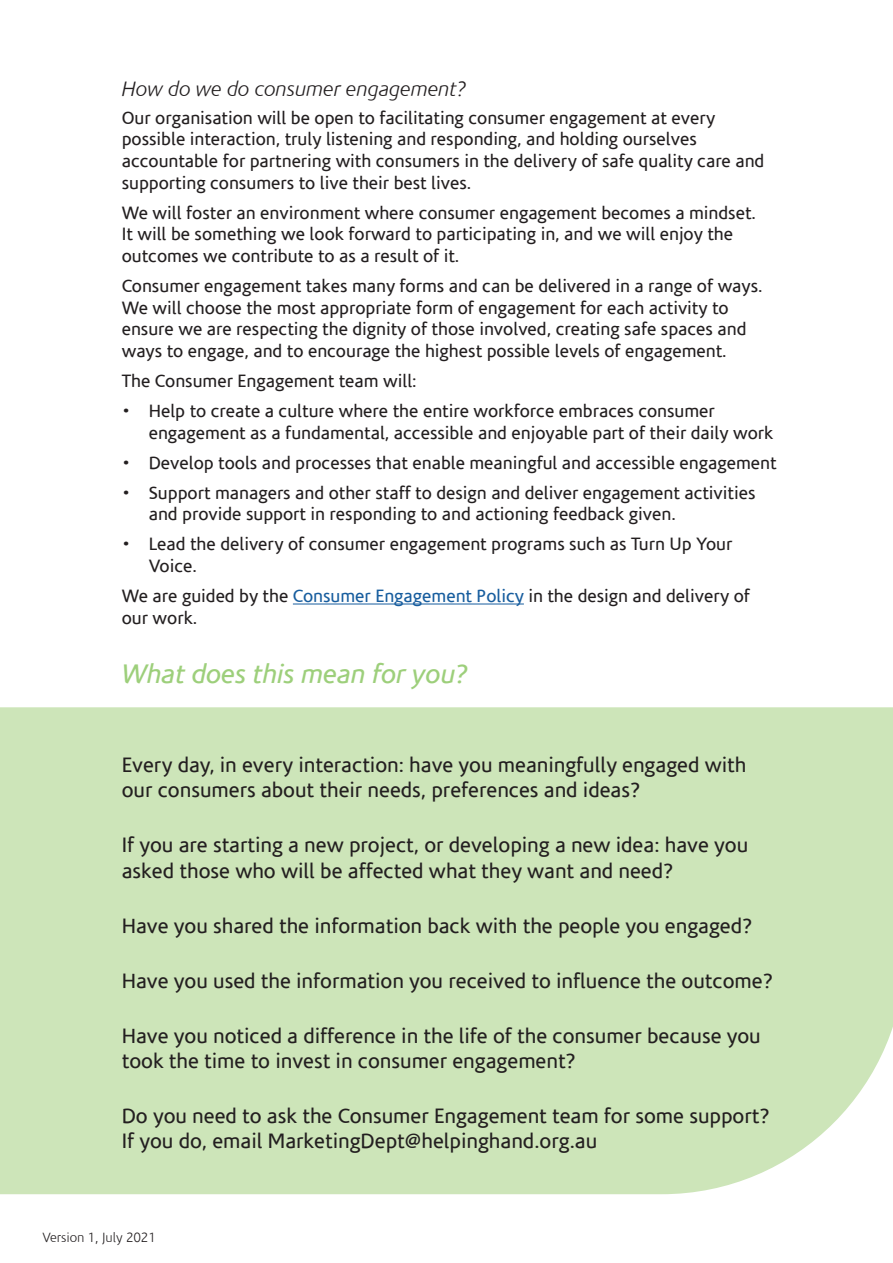
<style>
.page{position:relative;width:893px;height:1263px;background:#fff}
.page>*{position:absolute;margin:0;border:0;box-sizing:border-box;transform-origin:0 0}
.t1{font:italic 27px "Corisande";color:#9dcf7b}
.t2{font:21px/25.2px "Corisande";color:#231f20}
.t3{font:italic 300 21px "Corisande";color:#231f20}
.t4{font:18px/21.6px "Corisande";color:#231f20}
.t5{font:300 13.5px "Corisande";color:#231f20}
.s1{color:#175d9e}
</style>
<div class="page">
<hr style="left:293px;top:603px;width:231px;height:1px;background:#175d9e">
<div style="left:0;top:707px;width:893px;height:487px;background:#cde5b9"></div>
<p class="t3" style="left:122px;top:77px;width:347px">How do we do consumer engagement?</p>
<p class="t4" style="left:122px;top:107px;width:644px">Our organisation will be open to facilitating consumer engagement at every possible interaction, truly listening and responding, and holding ourselves accountable for partnering with consumers in the delivery of safe quality care and supporting consumers to live their best lives.</p>
<p class="t4" style="left:122px;top:202px;width:636px">We will foster an environment where consumer engagement becomes a mindset.<br>It will be something we look forward to participating in, and we will enjoy the outcomes we contribute to as a result of it.</p>
<p class="t4" style="left:122px;top:275px;width:642px">Consumer engagement takes many forms and can be delivered in a range of ways.<br>We will choose the most appropriate form of engagement for each activity to ensure we are respecting the dignity of those involved, creating safe spaces and ways to engage, and to encourage the highest possible levels of engagement.</p>
<p class="t4" style="left:122px;top:370px;width:296px">The Consumer Engagement team will:</p>
<p class="t4" style="left:149px;top:400px;width:626px;text-indent:-27px">• Help to create a culture where the entire workforce embraces consumer engagement as a fundamental, accessible and enjoyable part of their daily work</p>
<p class="t4" style="left:122px;top:452px;width:656px">• Develop tools and processes that enable meaningful and accessible engagement</p>
<p class="t4" style="left:149px;top:482px;width:608px;text-indent:-27px">• Support managers and other staff to design and deliver engagement activities and provide support in responding to and actioning feedback given.</p>
<p class="t4" style="left:149px;top:534px;width:585px;text-indent:-27px">• Lead the delivery of consumer engagement programs such as Turn Up Your<br>Voice.</p>
<p class="t4" style="left:122px;top:586px;width:630px">We are guided by the <span class="s1">Consumer Engagement Policy</span> in the design and delivery of our work.</p>
<p class="t1" style="left:122px;top:657px;width:348px">What does this mean for you?</p>
<p class="t2" style="left:122px;top:753px;width:626px">Every day, in every interaction: have you meaningfully engaged with our consumers about their needs, preferences and ideas?</p>
<p class="t2" style="left:122px;top:833px;width:628px">If you are starting a new project, or developing a new idea: have you asked those who will be affected what they want and need?</p>
<p class="t2" style="left:122px;top:913px;width:632px">Have you shared the information back with the people you engaged?</p>
<p class="t2" style="left:122px;top:968px;width:653px">Have you used the information you received to influence the outcome?</p>
<p class="t2" style="left:122px;top:1023px;width:641px">Have you noticed a difference in the life of the consumer because you took the time to invest in consumer engagement?</p>
<p class="t2" style="left:122px;top:1103px;width:649px">Do you need to ask the Consumer Engagement team for some support?<br>If you do, email MarketingDept@helpinghand.org.au</p>
<p class="t5" style="left:43px;top:1229px;width:115px">Version 1, July 2021</p>
</div>
